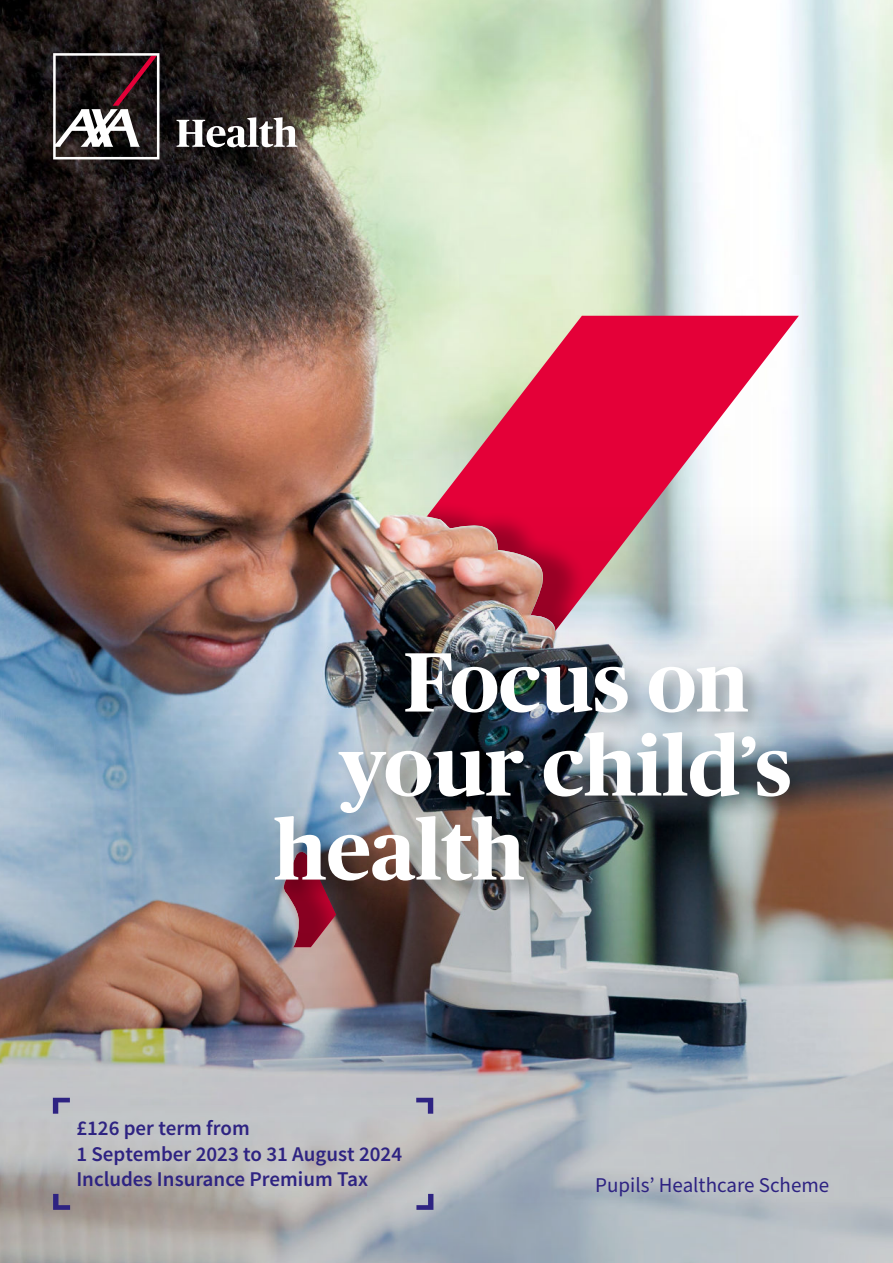
<style>
.page{position:relative;width:893px;height:1263px;background:#fff}
.page>*{position:absolute;margin:0;border:0;box-sizing:border-box;transform-origin:0 0}
.t1{font:700 84px "Publico Headline";color:#fff}
.t2{font:600 21px/25.2px "Source Sans Pro";color:#2e2382}
.t3{font:21px "Source Sans Pro";color:#2e2382}
</style>
<div class="page">
<img style="left:0;top:0;width:893px;height:504px">
<svg style="left:53px;top:53px;width:106px;height:106px"></svg>
<svg style="left:177px;top:117px;width:120px;height:30px"></svg>
<svg style="left:669px;top:316px;width:130px;height:188px"></svg>
<div style="left:625px;top:316px;width:44px;height:188px;background:#e40038"></div>
<img style="left:0;top:286px;width:625px;height:218px">
<img style="left:0;top:504px;width:893px;height:759px">
<div style="left:271px;top:648px;width:541px;height:256px;background:#000;opacity:.26"></div>
<svg style="left:53px;top:1098px;width:17px;height:16px"></svg>
<svg style="left:53px;top:1194px;width:17px;height:16px"></svg>
<svg style="left:416px;top:1098px;width:17px;height:16px"></svg>
<svg style="left:416px;top:1194px;width:17px;height:16px"></svg>
<h1 class="t1" style="left:404px;top:648px;width:346px">Focus on</h1>
<h1 class="t1" style="left:339px;top:732px;width:454px">your child’s</h1>
<h1 class="t1" style="left:274px;top:816px;width:252px">health</h1>
<p class="t2" style="left:76px;top:1117px;width:327px">£126 per term from<br>1 September 2023 to 31 August 2024<br>Includes Insurance Premium Tax</p>
<p class="t3" style="left:595px;top:1176px;width:235px">Pupils’ Healthcare Scheme</p>
</div>
